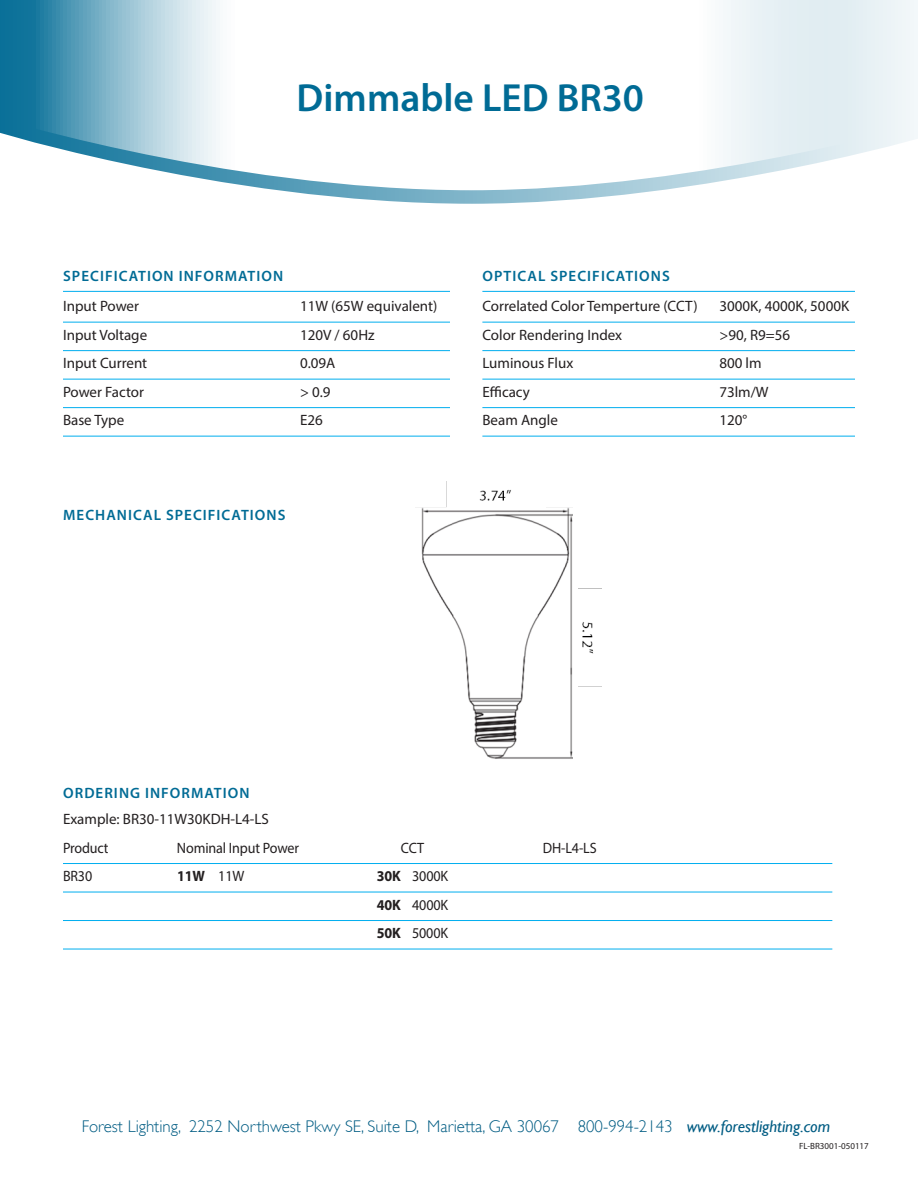
<style>
.page{position:relative;width:918px;height:1188px;background:#fff}
.page>*{position:absolute;margin:0;border:0;box-sizing:border-box;transform-origin:0 0}
.product_name{font:600 39.3px "Myriad Pro";color:#006b95}
.t1{font:300 16.95px "Gill Sans";color:#005c83}
.ruled_list{font:15px/28.5px "Myriad Pro";color:#231f20}
.subhead{font:600 15px "Myriad Pro";letter-spacing:.07em;color:#006b95}
.ruled_list_item_1{font:15px "Myriad Pro";color:#231f20}
.ruled_list-2{font:15px "Myriad Pro";color:#231f20;scale:.94 1}
.ruled_list-3{font:700 15px "Myriad Pro";color:#231f20;scale:.94 1}
.contact_copy{font:9px "Myriad Pro";color:#231f20}
.s1{font-weight:400}
.s2{font-weight:700}
.s3{font-weight:400;font-style:italic}
</style>
<div class="page">
<hr style="left:63px;top:291px;width:387px;height:1px;background:#00aeef">
<hr style="left:63px;top:322px;width:387px;height:1px;background:#00aeef">
<hr style="left:63px;top:350px;width:387px;height:1px;background:#00aeef">
<hr style="left:63px;top:379px;width:387px;height:1px;background:#00aeef">
<hr style="left:63px;top:407px;width:387px;height:1px;background:#00aeef">
<hr style="left:63px;top:436px;width:387px;height:1px;background:#00aeef">
<hr style="left:482px;top:291px;width:373px;height:1px;background:#00aeef">
<hr style="left:482px;top:322px;width:373px;height:1px;background:#00aeef">
<hr style="left:482px;top:350px;width:373px;height:1px;background:#00aeef">
<hr style="left:482px;top:379px;width:373px;height:1px;background:#00aeef">
<hr style="left:482px;top:407px;width:373px;height:1px;background:#00aeef">
<hr style="left:482px;top:436px;width:373px;height:1px;background:#00aeef">
<svg style="left:0;top:0;width:918px;height:204px"></svg>
<hr style="left:63px;top:863px;width:769px;height:1px;background:#00aeef">
<hr style="left:63px;top:892px;width:769px;height:1px;background:#00aeef">
<hr style="left:63px;top:920px;width:769px;height:1px;background:#00aeef">
<hr style="left:63px;top:949px;width:769px;height:1px;background:#00aeef">
<img style="left:415px;top:482px;width:187px;height:277px">
<div style="left:541px;top:480px;width:5px;height:28px;background:#fff"></div>
<div style="left:573px;top:505px;width:5px;height:89px;background:#fff"></div>
<div style="left:573px;top:676px;width:5px;height:90px;background:#fff"></div>
<p class="product_name" style="left:297px;top:72px;width:349px">Dimmable LED BR30</p>
<p class="subhead" style="left:63px;top:267px;width:222px">SPECIFICATION INFORMATION</p>
<p class="subhead" style="left:483px;top:267px;width:189px">OPTICAL SPECIFICATIONS</p>
<p class="ruled_list_item_1" style="left:63px;top:297px;width:78px">Input Power</p>
<p class="ruled_list_item_1" style="left:300px;top:297px;width:139px">11W (65W equivalent)</p>
<p class="ruled_list" style="left:63px;top:320px;width:86px">Input Voltage</p>
<p class="ruled_list" style="left:300px;top:320px;width:76px">120V / 60Hz</p>
<p class="ruled_list" style="left:63px;top:349px;width:86px">Input Current</p>
<p class="ruled_list" style="left:300px;top:349px;width:37px">0.09A</p>
<p class="ruled_list" style="left:63px;top:377px;width:83px">Power Factor</p>
<p class="ruled_list" style="left:300px;top:377px;width:32px">&gt; 0.9</p>
<p class="ruled_list" style="left:63px;top:406px;width:63px">Base Type</p>
<p class="ruled_list" style="left:300px;top:406px;width:24px">E26</p>
<p class="ruled_list_item_1" style="left:482px;top:297px;width:217px">Correlated Color Temperture (CCT)</p>
<p class="ruled_list_item_1" style="left:719px;top:297px;width:131px">3000K, 4000K, 5000K</p>
<p class="ruled_list" style="left:482px;top:320px;width:141px">Color Rendering Index</p>
<p class="ruled_list" style="left:719px;top:320px;width:72px">&gt;90, R9=56</p>
<p class="ruled_list" style="left:482px;top:349px;width:92px">Luminous Flux</p>
<p class="ruled_list" style="left:719px;top:349px;width:44px">800 lm</p>
<p class="ruled_list" style="left:482px;top:377px;width:49px">Efficacy</p>
<p class="ruled_list" style="left:719px;top:377px;width:51px">73lm/W</p>
<p class="ruled_list" style="left:482px;top:406px;width:77px">Beam Angle</p>
<p class="ruled_list" style="left:719px;top:406px;width:29px">120°</p>
<p class="subhead" style="left:63px;top:506px;width:224px">MECHANICAL SPECIFICATIONS</p>
<p class="subhead" style="left:63px;top:783px;width:188px">ORDERING INFORMATION</p>
<p class="ruled_list" style="left:63px;top:805px;width:207px">Example: BR30-11W30KDH-L4-LS<br>Product</p>
<p class="ruled_list-2" style="left:177px;top:838px;width:131px">Nominal Input Power</p>
<p class="ruled_list-2" style="left:401px;top:838px;width:26px">CCT</p>
<p class="ruled_list-2" style="left:543px;top:838px;width:59px">DH-L4-LS</p>
<p class="ruled_list-2" style="left:63px;top:867px;width:33px">BR30</p>
<p class="ruled_list-3" style="left:177px;top:866px;width:73px">11W <span class="s1">11W</span></p>
<p class="ruled_list-2" style="left:377px;top:867px;width:77px"><span class="s2">30K</span> 3000K</p>
<p class="ruled_list-2" style="left:377px;top:895px;width:77px"><span class="s2">40K</span> 4000K</p>
<p class="ruled_list-2" style="left:377px;top:924px;width:77px"><span class="s2">50K</span> 5000K</p>
<p class="t1" style="left:82px;top:1117px;width:750px">Forest Lighting, 2252 Northwest Pkwy SE, Suite D, Marietta, GA 30067 800-994-2143 <span class="s3">www.forestlighting.com</span></p>
<p class="contact_copy" style="left:799px;top:1140px;width:71px">FL-BR3001-050117</p>
</div>
